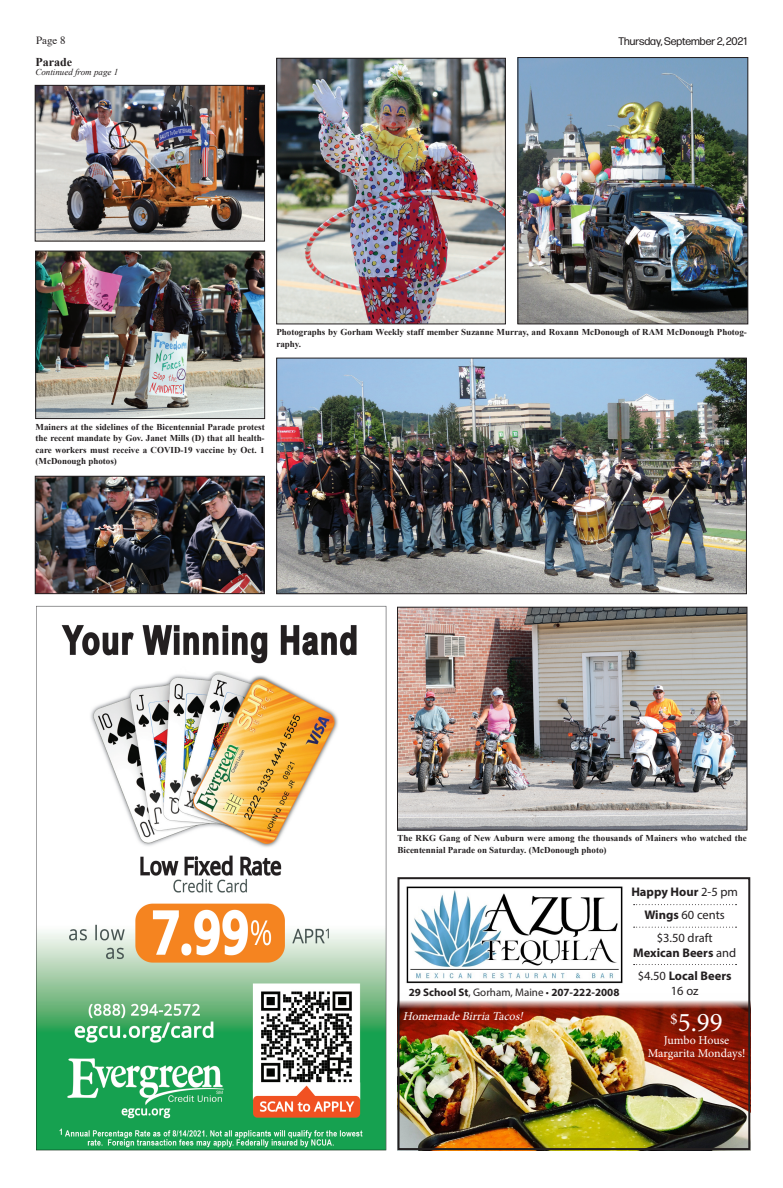
<style>
.page{position:relative;width:783px;height:1188px;background:#fff}
.page>*{position:absolute;margin:0;border:0;box-sizing:border-box;transform-origin:0 0}
.t1{font:27px "Minion Pro";color:#fff}
.t2{font:12.5px/23px "Myriad Pro";color:#231f20;text-align:center}
.t3{font:700 12.5px/23px "Myriad Pro";color:#231f20;text-align:center}
.t4{font:12px/13px "Minion Pro";letter-spacing:-.01em;color:#fff;text-align:center}
.t5{font:italic 12px "Minion Pro";color:#fff}
.t6{font:700 12px "Times New Roman";color:#231f20}
.t7{font:700 11px "Myriad Pro";color:#231f20}
.t8{font:11px "Forma DJR Deck";color:#231f20}
.t9{font:11px "Times";color:#231f20}
.t10{font:700 9px/11.5px "Times New Roman";color:#231f20}
.t11{font:italic 9px "Times New Roman";color:#231f20}
.s1{font-weight:400}
.s2{font-weight:700}
</style>
<div class="page">
<img style="left:36px;top:594px;width:363px;height:557px">
<img style="left:401px;top:1000px;width:346px;height:147px">
<img style="left:406px;top:886px;width:217px;height:98px">
<svg style="left:634px;top:904px;width:103px;height:1px"></svg>
<svg style="left:634px;top:927px;width:103px;height:1px"></svg>
<svg style="left:634px;top:964px;width:103px;height:1px"></svg>
<div style="left:398px;top:877px;width:352px;height:273px;border:2px solid #231f20"></div>
<img style="left:278px;top:60px;width:226px;height:262px">
<div style="left:276px;top:58px;width:230px;height:266px;border:1px solid #231f20"></div>
<img style="left:37px;top:87px;width:226px;height:152px">
<div style="left:35px;top:85px;width:230px;height:156px;border:1px solid #231f20"></div>
<img style="left:278px;top:360px;width:467px;height:232px">
<div style="left:276px;top:358px;width:471px;height:236px;border:1px solid #231f20"></div>
<img style="left:520px;top:59px;width:226px;height:263px">
<div style="left:518px;top:57px;width:230px;height:267px;border:1px solid #231f20"></div>
<img style="left:37px;top:253px;width:226px;height:164px">
<div style="left:35px;top:251px;width:230px;height:168px;border:1px solid #231f20"></div>
<img style="left:399px;top:609px;width:346px;height:219px">
<div style="left:397px;top:607px;width:350px;height:223px;border:1px solid #231f20"></div>
<img style="left:37px;top:478px;width:226px;height:114px">
<div style="left:35px;top:476px;width:230px;height:118px;border:1px solid #231f20"></div>
<p class="t9" style="left:36px;top:30px;width:31px">Page 8</p>
<p class="t8" style="left:619px;top:34px;width:130px">Thursday, September 2, 2021</p>
<p class="t6" style="left:35px;top:54px;width:38px">Parade</p>
<p class="t11" style="left:35px;top:66px;width:84px">Continued from page 1</p>
<p class="t10" style="left:276px;top:326px;width:472px">Photographs by Gorham Weekly staff member Suzanne Murray, and Roxann McDonough of RAM McDonough Photog&shy;raphy.</p>
<p class="t10" style="left:36px;top:421px;width:231px;text-align:justify">Mainers at the sidelines of the Bicentennial Parade protest the recent mandate by Gov. Janet Mills (D) that all health&shy;care workers must receive a COVID-19 vaccine by Oct. 1 (McDonough photos)</p>
<p class="t10" style="left:398px;top:832px;width:351px">The RKG Gang of New Auburn were among the thousands of Mainers who watched the<br>Bicentennial Parade on Saturday. (McDonough photo)</p>
<p class="t7" style="left:409px;top:985px;width:212px">29 School St<span class="s1">, Gorham, Maine •</span> 207-222-2008</p>
<p class="t5" style="left:403px;top:1009px;width:125px">HomemadeBirriaTacos!</p>
<p class="t2" style="left:631px;top:880px;width:108px"><span class="s2">Happy Hour</span> 2-5 pm<br><span class="s2">Wings</span> 60 cents $3.50 draft</p>
<p class="t3" style="left:633px;top:941px;width:104px">Mexican Beers <span class="s1">and $4.50</span> Local Beers</p>
<p class="t2" style="left:671px;top:979px;width:29px">16 oz</p>
<p class="t1" style="left:670px;top:1005px;width:54px"><sup>$</sup>5.99</p>
<p class="t4" style="left:648px;top:1034px;width:99px">Jumbo House<br>Margarita Mondays!</p>
</div>
